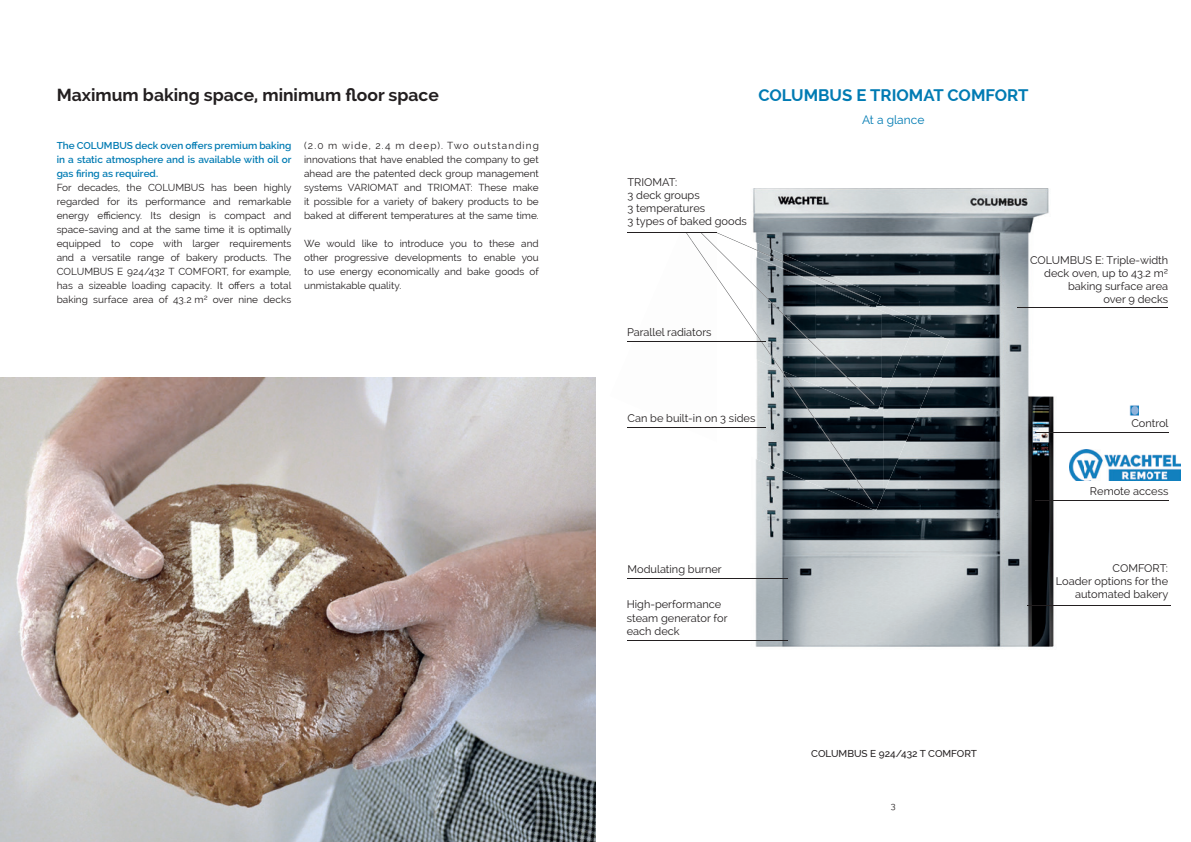
<style>
.page{position:relative;width:1191px;height:842px;background:#fff}
.page>*{position:absolute;margin:0;border:0;box-sizing:border-box;transform-origin:0 0}
.t1{font:700 17.4px "Raleway";color:#231f20}
.t2{font:700 16.7px "Raleway";color:#007bb3}
.t3{font:12px "Raleway";color:#007bb3}
.t4{font:11px/13.2px "Raleway Regular";color:#231f20}
.t5{font:10px/14px "Raleway";color:#231f20;text-align:justify}
.t6{font:600 10px/14px "Raleway";color:#007bb3;text-align:justify}
.t7{font:500 10px "Raleway";color:#231f20}
.t8{font:9px "Raleway";color:#231f20}
</style>
<div class="page">
<img style="left:753px;top:189px;width:330px;height:458px">
<img style="left:0;top:377px;width:595px;height:465px">
<img style="left:753px;top:228px;width:27px;height:5px">
<img style="left:816px;top:253px;width:22px;height:14px">
<img style="left:875px;top:278px;width:5px;height:5px">
<img style="left:774px;top:233px;width:21px;height:7px">
<img style="left:831px;top:267px;width:42px;height:7px">
<img style="left:882px;top:303px;width:35px;height:22px">
<img style="left:722px;top:233px;width:52px;height:7px">
<img style="left:816px;top:258px;width:15px;height:16px">
<img style="left:883px;top:325px;width:66px;height:93px">
<img style="left:753px;top:370px;width:97px;height:110px">
<img style="left:850px;top:401px;width:33px;height:110px">
<img style="left:883px;top:418px;width:33px;height:76px">
<img style="left:804px;top:480px;width:38px;height:19px">
<img style="left:780px;top:240px;width:36px;height:69px">
<img style="left:816px;top:283px;width:66px;height:94px">
<img style="left:781px;top:309px;width:35px;height:33px">
<img style="left:881px;top:311px;width:33px;height:90px">
<img style="left:763px;top:343px;width:53px;height:35px">
<img style="left:811px;top:377px;width:71px;height:35px">
<img style="left:733px;top:240px;width:64px;height:34px">
<img style="left:795px;top:274px;width:80px;height:35px">
<img style="left:717px;top:248px;width:63px;height:29px">
<img style="left:781px;top:310px;width:30px;height:33px">
<img style="left:811px;top:342px;width:32px;height:32px">
<img style="left:843px;top:373px;width:31px;height:32px">
<svg style="left:683px;top:225px;width:39px;height:15px"></svg>
<img style="left:780px;top:370px;width:31px;height:45px">
<img style="left:811px;top:414px;width:31px;height:46px">
<img style="left:842px;top:458px;width:31px;height:45px">
<img style="left:691px;top:240px;width:26px;height:38px">
<img style="left:717px;top:277px;width:64px;height:93px">
<hr style="left:627px;top:578px;width:160px;height:1px;background:#231f20">
<hr style="left:1017px;top:308px;width:151px;height:1px;background:#231f20">
<img style="left:1066px;top:386px;width:73px;height:32px">
<hr style="left:1027px;top:605px;width:144px;height:1px;background:#231f20">
<img style="left:1069px;top:450px;width:111px;height:31px">
<hr style="left:1034px;top:432px;width:134px;height:1px;background:#231f20">
<hr style="left:1034px;top:501px;width:134px;height:1px;background:#231f20">
<hr style="left:627px;top:341px;width:139px;height:1px;background:#231f20">
<hr style="left:627px;top:427px;width:139px;height:1px;background:#231f20">
<hr style="left:627px;top:640px;width:160px;height:1px;background:#231f20">
<hr style="left:627px;top:232px;width:90px;height:1px;background:#231f20">
<h1 class="t1" style="left:57px;top:85px;width:384px">Maximum baking space, minimum floor space</h1>
<p class="t6" style="left:57px;top:138px;width:236px">The COLUMBUS deck oven offers premium baking in a static atmosphere and is available with oil or gas firing as required.</p>
<p class="t5" style="left:57px;top:180px;width:236px">For decades, the COLUMBUS has been highly regarded for its performance and remarkable energy efficiency. Its design is compact and space-saving and at the same time it is optimally equipped to cope with larger requirements and a versatile range of bakery products. The COLUMBUS E 924/432 T COMFORT, for example, has a sizeable loading capacity. It offers a total baking surface area of 43.2 m² over nine decks</p>
<p class="t5" style="left:304px;top:138px;width:236px">(2.0 m wide, 2.4 m deep). Two outstanding innovations that have enabled the company to get ahead are the patented deck group management systems VARIOMAT and TRIOMAT: These make it possible for a variety of bakery products to be baked at different temperatures at the same time.</p>
<p class="t5" style="left:304px;top:236px;width:236px">We would like to introduce you to these and other progressive developments to enable you to use energy economically and bake goods of unmistakable quality.</p>
<h2 class="t2" style="left:758px;top:86px;width:272px">COLUMBUS E TRIOMAT COMFORT</h2>
<p class="t4" style="left:627px;top:175px;width:121px">TRIOMAT:<br>3 deck groups<br>3 temperatures<br>3 types of baked goods</p>
<p class="t4" style="left:627px;top:326px;width:86px">Parallel radiators</p>
<p class="t4" style="left:627px;top:411px;width:129px">Can be built-in on 3 sides</p>
<p class="t4" style="left:627px;top:562px;width:96px">Modulating burner</p>
<p class="t4" style="left:627px;top:598px;width:102px">High-performance steam generator for each deck</p>
<p class="t3" style="left:862px;top:113px;width:64px">At a glance</p>
<p class="t4" style="left:1030px;top:253px;width:140px;text-align:right">COLUMBUS E: Triple-width deck oven, up to 43.2 m² baking surface area<br>over 9 decks</p>
<p class="t4" style="left:1131px;top:417px;width:39px">Control</p>
<p class="t4" style="left:1090px;top:485px;width:80px">Remote access</p>
<p class="t4" style="left:1056px;top:561px;width:114px;text-align:right">COMFORT:<br>Loader options for the automated bakery</p>
<p class="t7" style="left:811px;top:748px;width:167px">COLUMBUS E 924/432 T COMFORT</p>
<p class="t8" style="left:891px;top:801px;width:6px">3</p>
</div>
